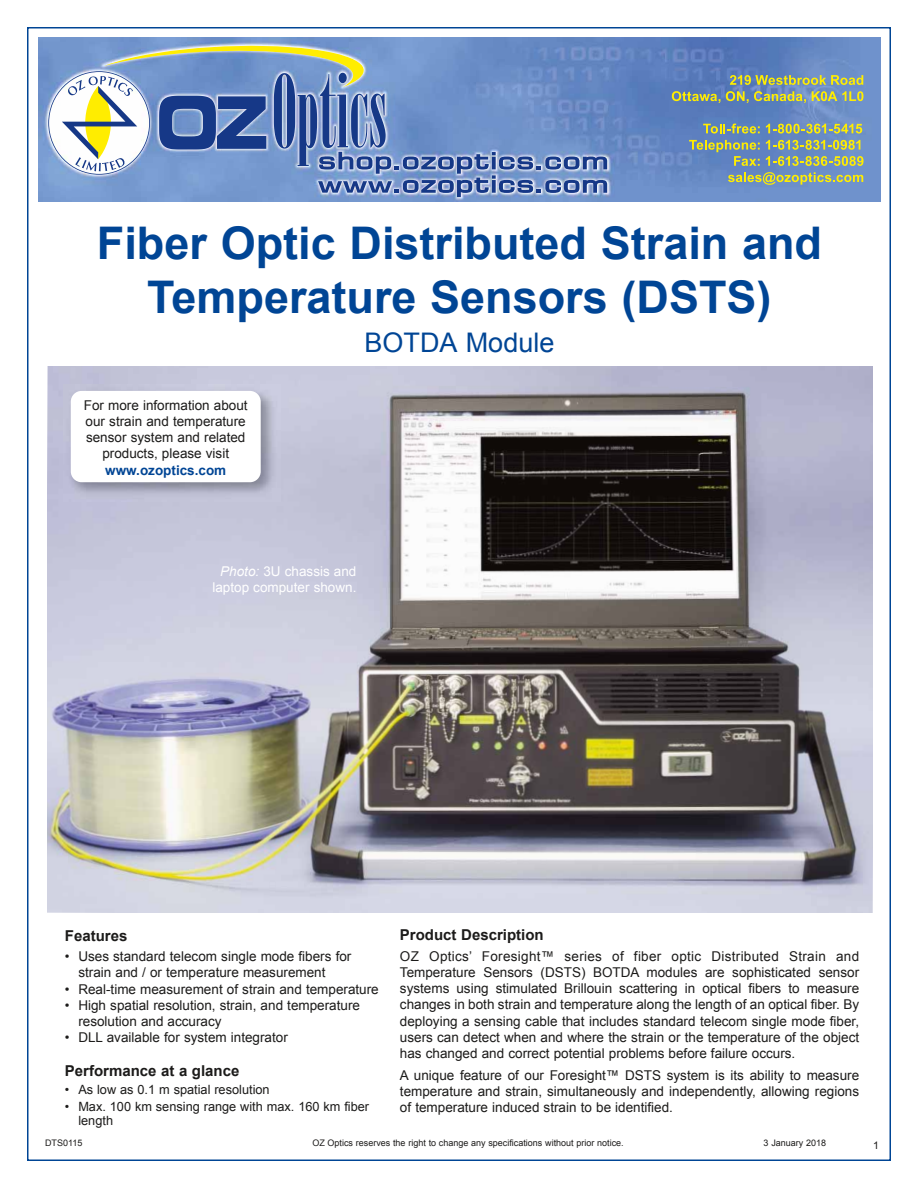
<style>
.page{position:relative;width:918px;height:1188px;background:#fff}
.page>*{position:absolute;margin:0;border:0;box-sizing:border-box;transform-origin:0 0}
.t1{font:700 45px/54px "Arial";color:#004595;text-align:center}
.t2{font:27px "Arial";color:#004595}
.t3{font:700 15px "Arial";color:#1c1b1a}
.t4{font:13.5px/16.2px "Arial";color:#1c1b1a}
.t5{font:13.5px/16.2px "Arial";color:#fff;text-align:center}
.t6{font:700 13.5px "Arial";color:#004595}
.t7{font:12.75px/14.2px "Arial";color:#1c1b1a}
.t8{font:10.5px "Arial";color:#1c1b1a}
.t9{font:9px "Arial";color:#1c1b1a}
.s1{font-style:italic}
</style>
<div class="page">
<img style="left:43px;top:37px;width:837px;height:165px">
<svg style="left:730px;top:75px;width:133px;height:10px"></svg>
<svg style="left:672px;top:91px;width:48px;height:12px"></svg>
<svg style="left:726px;top:91px;width:80px;height:12px"></svg>
<svg style="left:812px;top:91px;width:51px;height:10px"></svg>
<svg style="left:703px;top:124px;width:57px;height:10px"></svg>
<svg style="left:766px;top:124px;width:96px;height:10px"></svg>
<svg style="left:766px;top:140px;width:94px;height:10px"></svg>
<svg style="left:689px;top:140px;width:71px;height:26px;background:#7e9799"></svg>
<svg style="left:766px;top:156px;width:98px;height:10px"></svg>
<svg style="left:728px;top:172px;width:135px;height:13px;background:#97aa8a"></svg>
<img style="left:38px;top:37px;width:627px;height:5px">
<img style="left:38px;top:41px;width:5px;height:161px">
<img style="left:42px;top:201px;width:623px;height:1px">
<svg style="left:48px;top:42px;width:559px;height:155px;background:#7c97c2"></svg>
<img style="left:48px;top:366px;width:824px;height:546px">
<img style="left:64px;top:384px;width:216px;height:118px">
<div style="left:71px;top:391px;width:190px;height:91px;background:#fff;border-radius:11px"></div>
<h1 class="t1" style="left:97px;top:216px;width:727px">Fiber Optic Distributed Strain and<br>Temperature Sensors (DSTS)</h1>
<h2 class="t2" style="left:365px;top:327px;width:191px">BOTDA Module</h2>
<p class="t4" style="left:84px;top:397px;width:165px;text-align:center">For more information about our strain and temperature sensor system and related products, please visit</p>
<p class="t6" style="left:105px;top:462px;width:123px">www.ozoptics.com</p>
<p class="t5" style="left:212px;top:563px;width:146px"><span class="s1">Photo:</span> 3U chassis and laptop computer shown.</p>
<p class="t3" style="left:65px;top:927px;width:64px">Features</p>
<p class="t4" style="left:78px;top:948px;width:275px;text-indent:-14px">• Uses standard telecom single mode fibers for strain and / or temperature measurement</p>
<p class="t4" style="left:65px;top:981px;width:315px">• Real-time measurement of strain and temperature</p>
<p class="t4" style="left:78px;top:997px;width:283px;text-indent:-14px">• High spatial resolution, strain, and temperature resolution and accuracy</p>
<p class="t4" style="left:65px;top:1029px;width:225px">• DLL available for system integrator</p>
<p class="t3" style="left:65px;top:1062px;width:176px">Performance at a glance</p>
<p class="t7" style="left:65px;top:1083px;width:206px">• As low as 0.1 m spatial resolution</p>
<p class="t7" style="left:78px;top:1099px;width:292px;text-indent:-13px">• Max. 100 km sensing range with max. 160 km fiber length</p>
<p class="t3" style="left:400px;top:926px;width:145px">Product Description</p>
<p class="t4" style="left:400px;top:948px;width:461px;text-align:justify">OZ Optics’ Foresight™ series of fiber optic Distributed Strain and Temperature Sensors (DSTS) BOTDA modules are sophisticated sensor systems using stimulated Brillouin scattering in optical fibers to measure changes in both strain and temperature along the length of an optical fiber. By deploying a sensing cable that includes standard telecom single mode fiber, users can detect when and where the strain or the temperature of the object has changed and correct potential problems before failure occurs.</p>
<p class="t4" style="left:400px;top:1067px;width:461px;text-align:justify">A unique feature of our Foresight™ DSTS system is its ability to measure temperature and strain, simultaneously and independently, allowing regions of temperature induced strain to be identified.</p>
<p class="t9" style="left:45px;top:1138px;width:39px">DTS0115</p>
<p class="t9" style="left:312px;top:1138px;width:313px">OZ Optics reserves the right to change any specifications without prior notice.</p>
<p class="t9" style="left:764px;top:1138px;width:64px">3 January 2018</p>
<p class="t8" style="left:873px;top:1140px;width:7px">1</p>
</div>
